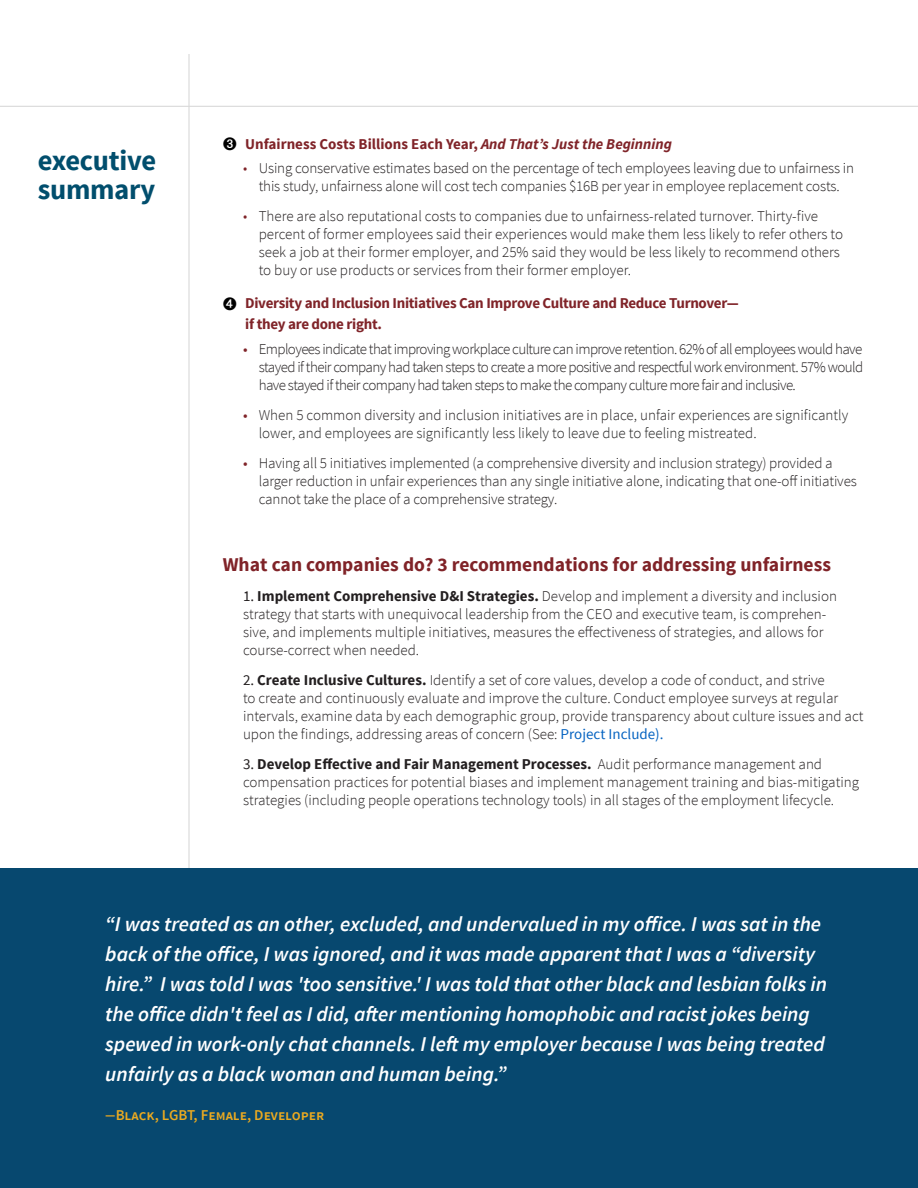
<style>
.page{position:relative;width:918px;height:1188px;background:#fff}
.page>*{position:absolute;margin:0;border:0;box-sizing:border-box;transform-origin:0 0}
.Large_Headers{font:700 28.5px/28.5px "Source Sans Pro";letter-spacing:-.01em;color:#014e6d}
.White_Quotes{font:italic 600 21px/30px "Source Sans Pro";color:#fff}
.Bold_subhead{font:700 19.5px "Source Sans Pro";color:#802328}
.Bullets{font:300 15px/18px "Source Sans Pro";color:#231f20}
.Bullets-2{font:300 15px/18px "Source Sans Pro";color:#222}
.Body_Copy{font:700 15px/21px "Source Sans Pro";letter-spacing:-.02em;color:#802429}
.Body_Copy-2{font:700 15px "Source Sans Pro";color:#802429}
.Person_Quoted{font:600 15px "Source Sans Pro";color:#ebaa20}
.s1{color:#000}
.s2{font-style:italic}
.s3{color:#802429}
.s4{font-weight:400;color:#802429}
.s5{color:#231f20}
.s6{font-weight:400}
.s7{font-weight:700}
.s8{font-weight:400;color:#0563c1}
</style>
<div class="page">
<hr style="left:0;top:106px;width:918px;height:1px;background:#d9d9d9">
<hr style="left:188px;top:54px;width:2px;height:1065px;background:#d9d9d9">
<div style="left:0;top:868px;width:918px;height:320px;background:#07486f"></div>
<p class="Large_Headers" style="left:38px;top:148px;width:120px">executive summary</p>
<p class="Body_Copy-2" style="left:223px;top:134px;width:451px"><span class="s1">➌</span> Unfairness Costs Billions Each Year, <span class="s2">And That’s Just the Beginning</span></p>
<p class="Bullets" style="left:243px;top:160px;width:613px;text-align:center"><span class="s3">•</span> Using conservative estimates based on the percentage of tech employees leaving due to unfairness in this study, unfairness alone will cost tech companies $16B per year in employee replacement costs.</p>
<p class="Bullets" style="left:259px;top:208px;width:586px;text-indent:-16px"><span class="s3">•</span> There are also reputational costs to companies due to unfairness-related turnover. Thirty-five percent of former employees said their experiences would make them less likely to refer others to seek a job at their former employer, and 25% said they would be less likely to recommend others to buy or use products or services from their former employer.</p>
<p class="Body_Copy" style="left:245px;top:293px;width:495px;text-indent:-22px"><span class="s1">➍</span> Diversity and Inclusion Initiatives Can Improve Culture and Reduce Turnover— if they are done right.</p>
<p class="Bullets" style="left:259px;top:340px;width:606px;text-align:justify;text-indent:-16px"><span class="s4">•</span> Employees indicate that improving workplace culture can improve retention. 62% of all employees would have stayed if their company had taken steps to create a more positive and respectful work environment. 57% would have stayed if their company had taken steps to make the company culture more fair and inclusive.</p>
<p class="Bullets-2" style="left:259px;top:406px;width:591px;text-indent:-16px"><span class="s4">•</span> <span class="s5">When 5 common diversity and inclusion initiatives are in place, unfair</span> experiences are significantly lower, and employees are significantly less likely to leave due to feeling mistreated.</p>
<p class="Bullets" style="left:259px;top:454px;width:600px;text-indent:-16px"><span class="s4">•</span> Having all 5 initiatives implemented (a comprehensive diversity and inclusion strategy) provided a larger reduction in unfair experiences than any single initiative alone, indicating that one-off initiatives cannot take the place of a comprehensive strategy.</p>
<p class="Bold_subhead" style="left:223px;top:552px;width:610px">What can companies do? 3 recommendations for addressing unfairness</p>
<p class="Bullets" style="left:243px;top:587px;width:596px"><span class="s6">1.</span> <span class="s7">Implement Comprehensive D&amp;I Strategies.</span> Develop and implement a diversity and inclusion strategy that starts with unequivocal leadership from the CEO and executive team, is comprehen&shy;sive, and implements multiple initiatives, measures the effectiveness of strategies, and allows for course-correct when needed.</p>
<p class="Bullets" style="left:243px;top:671px;width:622px"><span class="s6">2.</span> <span class="s7">Create Inclusive Cultures.</span> Identify a set of core values, develop a code of conduct, and strive<br>to create and continuously evaluate and improve the culture. Conduct employee surveys at regular intervals, examine data by each demographic group, provide transparency about culture issues and act upon the findings, addressing areas of concern (See: <span class="s8">Project Include).</span></p>
<p class="Bullets" style="left:243px;top:755px;width:618px"><span class="s6">3.</span> <span class="s7">Develop Effective and Fair Management Processes.</span> Audit performance management and compensation practices for potential biases and implement management training and bias-mitigating strategies (including people operations technology tools) in all stages of the employment lifecycle.</p>
<p class="White_Quotes" style="left:105px;top:909px;width:723px">“I was treated as an other, excluded, and undervalued in my office. I was sat in the back of the office, I was ignored, and it was made apparent that I was a “diversity hire.” I was told I was 'too sensitive.' I was told that other black and lesbian folks in the office didn't feel as I did, after mentioning homophobic and racist jokes being spewed in work-only chat channels. I left my employer because I was being treated unfairly as a black woman and human being.”</p>
<p class="Person_Quoted" style="left:105px;top:1106px;width:220px">—Black, LGBT, Female, Developer</p>
</div>
